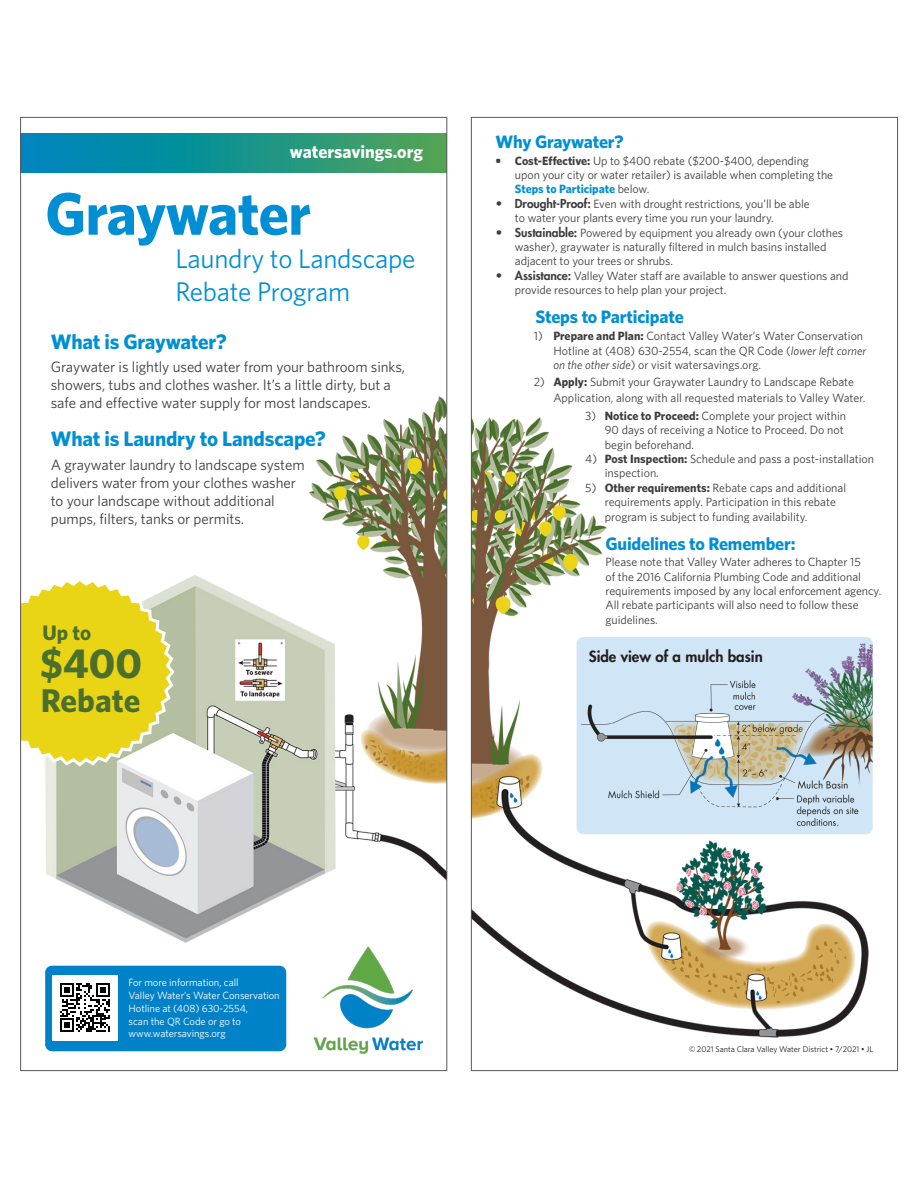
<style>
.page{position:relative;width:918px;height:1188px;background:#fff}
.page>*{position:absolute;margin:0;border:0;box-sizing:border-box;transform-origin:0 0}
.t1{font:700 60px "Whitney";letter-spacing:-.01em;color:#008fd4}
.t2{font:700 42px "Whitney";color:#4b702c}
.t3{font:700 33px "Whitney";color:#4b702c}
.t4{font:27px/32.4px "Whitney";letter-spacing:-.01em;color:#008fd4}
.t5{font:700 21px "Whitney";letter-spacing:-.01em;color:#008fd4}
.t6{font:700 21px "Whitney";color:#4b702c}
.t7{font:700 18px "Whitney";letter-spacing:-.01em;color:#008fd4}
.t8{font:700 18px "Whitney";color:#fff}
.t9{font:15px/18px "Whitney";letter-spacing:-.005em;color:#3e3e3f}
.t10{font:800 15px "Futura Std";color:#231f20}
.t11{font:12px/14.4px "Whitney";letter-spacing:-.005em;color:#3e3e3f}
.t12{font:10.5px/12.8px "Whitney";letter-spacing:-.005em;color:#fff}
.t13{font:8.25px "Whitney";color:#231f20}
.s1{font-weight:700}
.s2{font-weight:700;color:#008fd4}
.s3{font-family:"Futura Std"}
.s4{font-family:"Futura Std";font-weight:800}
.s5{font-style:italic}
</style>
<div class="page">
<img style="left:45px;top:396px;width:400px;height:622px">
<svg style="left:22px;top:575px;width:154px;height:193px"></svg>
<img style="left:305px;top:937px;width:132px;height:117px">
<div style="left:45px;top:966px;width:241px;height:85px;background:#0082c9;border-radius:7px"></div>
<div style="left:52px;top:975px;width:66px;height:65px;background:#fff"></div>
<svg style="left:60px;top:983px;width:50px;height:49px"></svg>
<svg style="left:22px;top:133px;width:423px;height:39px;background:#1b938c"></svg>
<img style="left:473px;top:417px;width:399px;height:621px">
<div style="left:577px;top:637px;width:296px;height:197px;background:#d0e5f5;border-radius:7px"></div>
<img style="left:581px;top:643px;width:292px;height:186px">
<p class="t8" style="left:290px;top:139px;width:135px">watersavings.org</p>
<p class="t1" style="left:45px;top:174px;width:267px">Graywater</p>
<p class="t4" style="left:175px;top:242px;width:242px">Laundry to Landscape<br>Rebate Program</p>
<p class="t5" style="left:51px;top:327px;width:178px">What is Graywater?</p>
<p class="t9" style="left:51px;top:357px;width:356px">Graywater is lightly used water from your bathroom sinks, showers, tubs and clothes washer. It’s a little dirty, but a safe and effective water supply for most landscapes.</p>
<p class="t5" style="left:51px;top:425px;width:276px">What is Laundry to Landscape?</p>
<p class="t9" style="left:51px;top:455px;width:255px">A graywater laundry to landscape system delivers water from your clothes washer to your landscape without additional pumps, filters, tanks or permits.</p>
<p class="t6" style="left:42px;top:618px;width:50px">Up to</p>
<p class="t2" style="left:40px;top:635px;width:103px">$400</p>
<p class="t3" style="left:41px;top:678px;width:101px">Rebate</p>
<p class="t7" style="left:495px;top:130px;width:130px">Why Graywater?</p>
<p class="t11" style="left:515px;top:153px;width:320px;text-indent:-20px"><span class="s1">• Cost-Effective:</span> Up to $400 rebate ($200-$400, depending upon your city or water retailer) is available when completing the<br><span class="s2">Steps to Participate</span> below.</p>
<p class="t11" style="left:515px;top:196px;width:296px;text-indent:-20px"><span class="s3">•</span> <span class="s4">Drought-Proof:</span> Even with drought restrictions, you’ll be able to water your plants every time you run your laundry.</p>
<p class="t11" style="left:515px;top:225px;width:330px;text-indent:-20px"><span class="s3">•</span> <span class="s4">Sustainable:</span> Powered by equipment you already own (your clothes washer), graywater is naturally filtered in mulch basins installed adjacent to your trees or shrubs.</p>
<p class="t11" style="left:515px;top:268px;width:335px;text-indent:-20px"><span class="s3">•</span> <span class="s4">Assistance:</span> Valley Water staff are available to answer questions and provide resources to help plan your project.</p>
<p class="t7" style="left:535px;top:304px;width:150px">Steps to Participate</p>
<p class="t11" style="left:553px;top:329px;width:314px;text-indent:-20px">1) <span class="s1">Prepare and Plan:</span> Contact Valley Water’s Water Conservation<br>Hotline at (408) 630-2554, scan the QR Code (<span class="s5">lower left corner on the other side</span>) or visit watersavings.org.</p>
<p class="t11" style="left:553px;top:373px;width:313px;line-height:16.5px;text-indent:-20px">2) <span class="s1">Apply:</span> Submit your Graywater Laundry to Landscape Rebate<br>Application, along with all requested materials to Valley Water.</p>
<p class="t11" style="left:605px;top:408px;width:243px;text-indent:-20px">3) <span class="s1">Notice to Proceed:</span> Complete your project within<br>90 days of receiving a Notice to Proceed. Do not begin beforehand.</p>
<p class="t11" style="left:605px;top:451px;width:271px;text-indent:-20px">4) <span class="s1">Post Inspection:</span> Schedule and pass a post-installation inspection.</p>
<p class="t11" style="left:605px;top:480px;width:243px;text-indent:-20px">5) <span class="s1">Other requirements:</span> Rebate caps and additional requirements apply. Participation in this rebate program is subject to funding availability.</p>
<p class="t7" style="left:605px;top:532px;width:192px">Guidelines to Remember:</p>
<p class="t11" style="left:606px;top:555px;width:277px">Please note that Valley Water adheres to Chapter 15<br>of the 2016 California Plumbing Code and additional requirements imposed by any local enforcement agency.<br>All rebate participants will also need to follow these guidelines.</p>
<p class="t10" style="left:589px;top:647px;width:176px">Side view of a mulch basin</p>
<p class="t12" style="left:129px;top:976px;width:153px">For more information, call<br>Valley Water’s Water Conservation<br>Hotline at (408) 630-2554,<br>scan the QR Code or go to www.watersavings.org</p>
<p class="t13" style="left:689px;top:1043px;width:186px">© 2021 Santa Clara Valley Water District • 7/2021 • JL</p>
</div>
